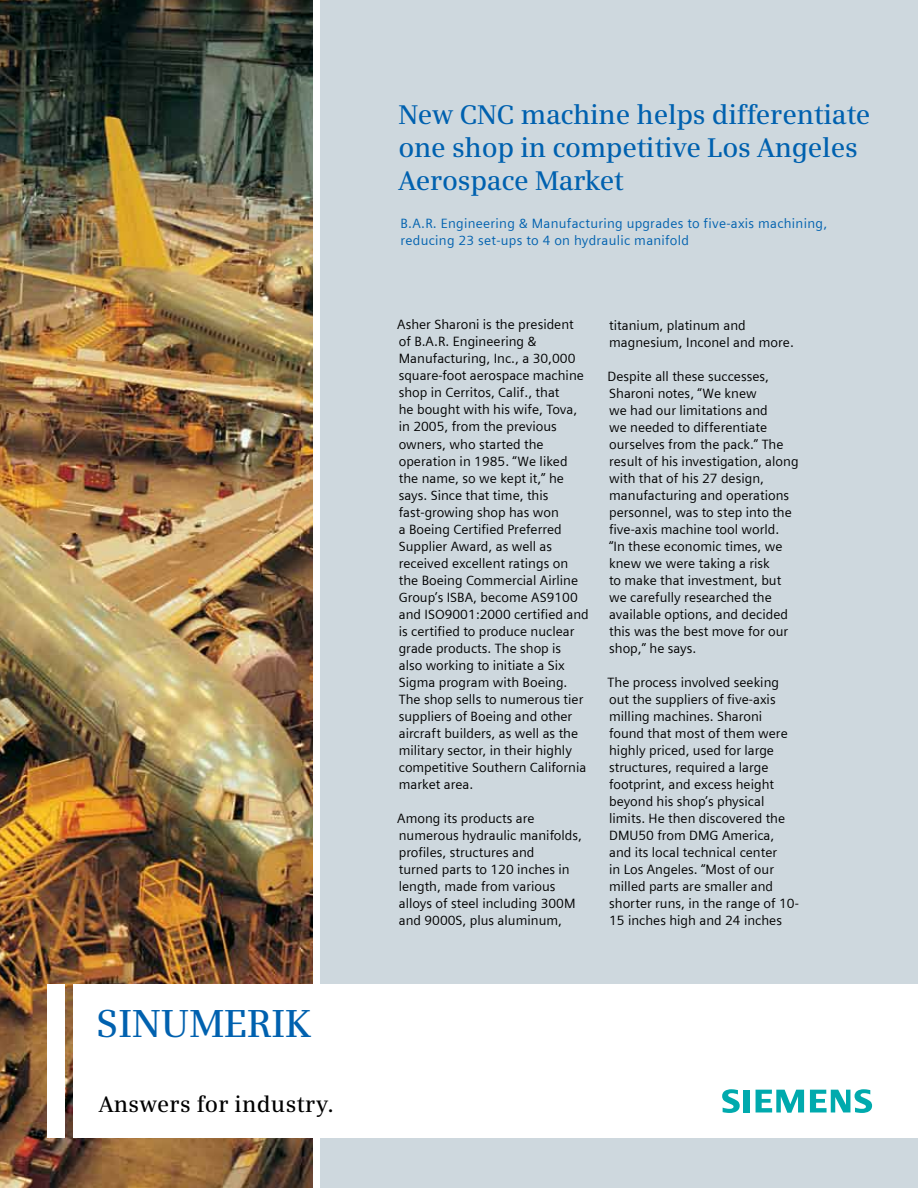
<style>
.page{position:relative;width:918px;height:1188px;background:#fff}
.page>*{position:absolute;margin:0;border:0;box-sizing:border-box;transform-origin:0 0}
.t1{font:600 39px "Siemens Serif OT";color:#0061af}
.t2{font:600 27px/33px "Siemens Serif OT";letter-spacing:-.01em;color:#0061af}
.t3{font:600 22.5px "Siemens Serif OT";letter-spacing:.01em;color:#000}
.t4{font:13.5px/17px "Siemens Sans";color:#000}
.t5{font:13.5px/17px "Siemens Sans";letter-spacing:.02em;color:#0061af}
</style>
<div class="page">
<div style="left:321px;top:0;width:597px;height:1188px;background:#ced8de"></div>
<img style="left:0;top:0;width:312px;height:1188px">
<div style="left:73px;top:985px;width:845px;height:153px;background:#fff"></div>
<div style="left:48px;top:985px;width:17px;height:153px;background:#fff"></div>
<svg style="left:722px;top:1089px;width:18px;height:24px"></svg>
<div style="left:743px;top:1090px;width:7px;height:22px;background:#00aaad"></div>
<svg style="left:756px;top:1090px;width:48px;height:23px"></svg>
<svg style="left:810px;top:1089px;width:62px;height:24px"></svg>
<h1 class="t1" style="left:96px;top:1001px;width:216px">SINUMERIK</h1>
<h3 class="t3" style="left:99px;top:1092px;width:236px">Answers for industry.</h3>
<h2 class="t2" style="left:398px;top:98px;width:473px">New CNC machine helps differentiate one shop in competitive Los Angeles<br>Aerospace Market</h2>
<p class="t5" style="left:400px;top:215px;width:428px">B.A.R. Engineering &amp; Manufacturing upgrades to five-axis machining, reducing 23 set-ups to 4 on hydraulic manifold</p>
<p class="t4" style="left:397px;top:316px;width:193px">Asher Sharoni is the president of B.A.R. Engineering &amp;<br>Manufacturing, Inc., a 30,000 square-foot aerospace machine shop in Cerritos, Calif., that<br>he bought with his wife, Tova, in 2005, from the previous owners, who started the operation in 1985. “We liked the name, so we kept it,” he says. Since that time, this fast-growing shop has won<br>a Boeing Certified Preferred<br>Supplier Award, as well as received excellent ratings on the Boeing Commercial Airline<br>Group’s ISBA, become AS9100 and ISO9001:2000 certified and is certified to produce nuclear grade products. The shop is<br>also working to initiate a Six<br>Sigma program with Boeing.<br>The shop sells to numerous tier suppliers of Boeing and other aircraft builders, as well as the military sector, in their highly competitive Southern California market area.</p>
<p class="t4" style="left:397px;top:810px;width:186px">Among its products are numerous hydraulic manifolds, profiles, structures and<br>turned parts to 120 inches in length, made from various alloys of steel including 300M and 9000S, plus aluminum,</p>
<p class="t4" style="left:609px;top:317px;width:186px">titanium, platinum and magnesium, Inconel and more.</p>
<p class="t4" style="left:608px;top:368px;width:192px">Despite all these successes,<br>Sharoni notes, “We knew<br>we had our limitations and<br>we needed to differentiate ourselves from the pack.” The result of his investigation, along with that of his 27 design, manufacturing and operations personnel, was to step into the five-axis machine tool world.<br>“In these economic times, we knew we were taking a risk<br>to make that investment, but we carefully researched the available options, and decided this was the best move for our shop,” he says.</p>
<p class="t4" style="left:608px;top:674px;width:193px">The process involved seeking out the suppliers of five-axis milling machines. Sharoni found that most of them were highly priced, used for large structures, required a large footprint, and excess height beyond his shop’s physical limits. He then discovered the<br>DMU50 from DMG America,<br>and its local technical center<br>in Los Angeles. “Most of our milled parts are smaller and shorter runs, in the range of 10-<br>15 inches high and 24 inches</p>
</div>
